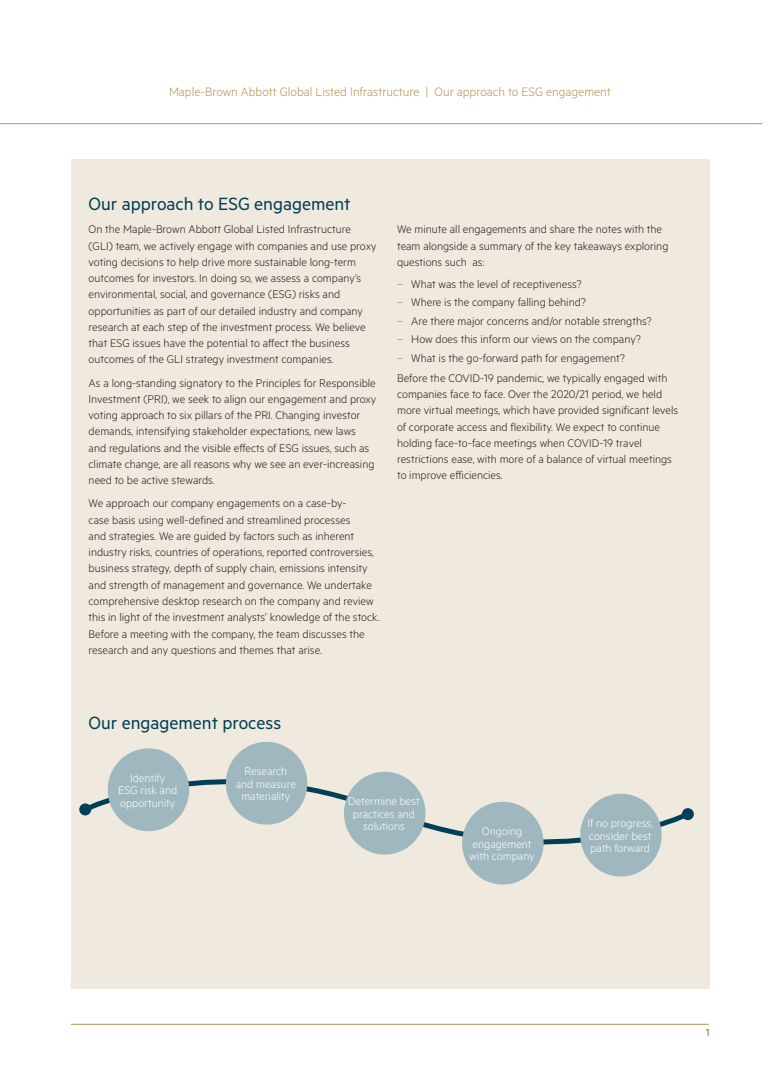
<style>
.page{position:relative;width:780px;height:1088px;background:#fff}
.page>*{position:absolute;margin:0;border:0;box-sizing:border-box;transform-origin:0 0}
.Subheading_1{font:20px "Metric";color:#003f55}
.t1{font:300 13.75px "Metric";color:#b79257}
.Normal_text{font:300 12.5px/16.2px "Metric";color:#231f20}
.Normal_text-2{font:300 12.5px/12.5px "Metric";color:#fff;text-align:center}
.t2{font:300 11.25px "Metric";color:#231f20}
.s1{font-weight:100;font-size:11.25px}
</style>
<div class="page">
<hr style="left:71px;top:1024px;width:638px;height:1px;background:#b79257">
<hr style="left:0;top:123px;width:762px;height:1px;background:#b79257">
<div style="left:71px;top:159px;width:638px;height:829px;background:#f0e9de"></div>
<svg style="left:80px;top:745px;width:612px;height:139px"></svg>
<div style="left:79px;top:803px;width:12px;height:12px;background:#003f55;border-radius:50%"></div>
<div style="left:681px;top:808px;width:12px;height:12px;background:#003f55;border-radius:50%"></div>
<div style="left:108px;top:748px;width:81px;height:83px;background:#9fb7bf;border-radius:50%"></div>
<div style="left:344px;top:772px;width:81px;height:82px;background:#9fb7bf;border-radius:50%"></div>
<div style="left:226px;top:742px;width:81px;height:82px;background:#9fb7bf;border-radius:50%"></div>
<div style="left:462px;top:802px;width:81px;height:82px;background:#9fb7bf;border-radius:50%"></div>
<div style="left:580px;top:794px;width:81px;height:82px;background:#9fb7bf;border-radius:50%"></div>
<p class="t1" style="left:169px;top:84px;width:443px">Maple-Brown Abbott Global Listed Infrastructure | Our approach to ESG engagement</p>
<p class="Subheading_1" style="left:89px;top:192px;width:263px">Our approach to ESG engagement</p>
<p class="Normal_text" style="left:89px;top:221px;width:289px">On the Maple-Brown Abbott Global Listed Infrastructure (GLI) team, we actively engage with companies and use proxy voting decisions to help drive more sustainable long-term outcomes for investors. In doing so, we assess a company’s environmental, social, and governance (ESG) risks and opportunities as part of our detailed industry and company research at each step of the investment process. We believe that ESG issues have the potential to affect the business outcomes of the GLI strategy investment companies.</p>
<p class="Normal_text" style="left:89px;top:374px;width:289px">As a long-standing signatory to the Principles for Responsible Investment (PRI), we seek to align our engagement and proxy voting approach to six pillars of the PRI. Changing investor demands, intensifying stakeholder expectations, new laws and regulations and the visible effects of ESG issues, such as climate change, are all reasons why we see an ever-increasing need to be active stewards.</p>
<p class="Normal_text" style="left:89px;top:495px;width:292px">We approach our company engagements on a case-by-<br>case basis using well-defined and streamlined processes<br>and strategies. We are guided by factors such as inherent industry risks, countries of operations, reported controversies, business strategy, depth of supply chain, emissions intensity and strength of management and governance. We undertake comprehensive desktop research on the company and review this in light of the investment analysts’ knowledge of the stock.<br>Before a meeting with the company, the team discusses the research and any questions and themes that arise.</p>
<p class="Normal_text" style="left:397px;top:221px;width:273px">We minute all engagements and share the notes with the team alongside a summary of the key takeaways exploring questions such as:</p>
<p class="Normal_text" style="left:397px;top:275px;width:186px"><span class="s1">−</span> What was the level of receptiveness?</p>
<p class="Normal_text" style="left:397px;top:294px;width:190px"><span class="s1">−</span> Where is the company falling behind?</p>
<p class="Normal_text" style="left:397px;top:312px;width:256px"><span class="s1">−</span> Are there major concerns and/or notable strengths?</p>
<p class="Normal_text" style="left:397px;top:331px;width:245px"><span class="s1">−</span> How does this inform our views on the company?</p>
<p class="Normal_text" style="left:397px;top:349px;width:229px"><span class="s1">−</span> What is the go-forward path for engagement?</p>
<p class="Normal_text" style="left:397px;top:369px;width:283px">Before the COVID-19 pandemic, we typically engaged with companies face to face. Over the 2020/21 period, we held more virtual meetings, which have provided significant levels of corporate access and flexibility. We expect to continue holding face-to-face meetings when COVID-19 travel restrictions ease, with more of a balance of virtual meetings to improve efficiencies.</p>
<p class="Subheading_1" style="left:89px;top:711px;width:194px">Our engagement process</p>
<p class="Normal_text-2" style="left:118px;top:771px;width:60px">Identify<br>ESG risk and opportunity</p>
<p class="Normal_text-2" style="left:236px;top:765px;width:62px">Research and measure materiality</p>
<p class="Normal_text-2" style="left:348px;top:795px;width:73px">Determine best practices and solutions</p>
<p class="Normal_text-2" style="left:469px;top:825px;width:67px">Ongoing engagement with company</p>
<p class="Normal_text-2" style="left:587px;top:816px;width:67px;text-align:left">If no progress, consider best path forward</p>
<p class="t2" style="left:705px;top:1026px;width:5px">1</p>
</div>
